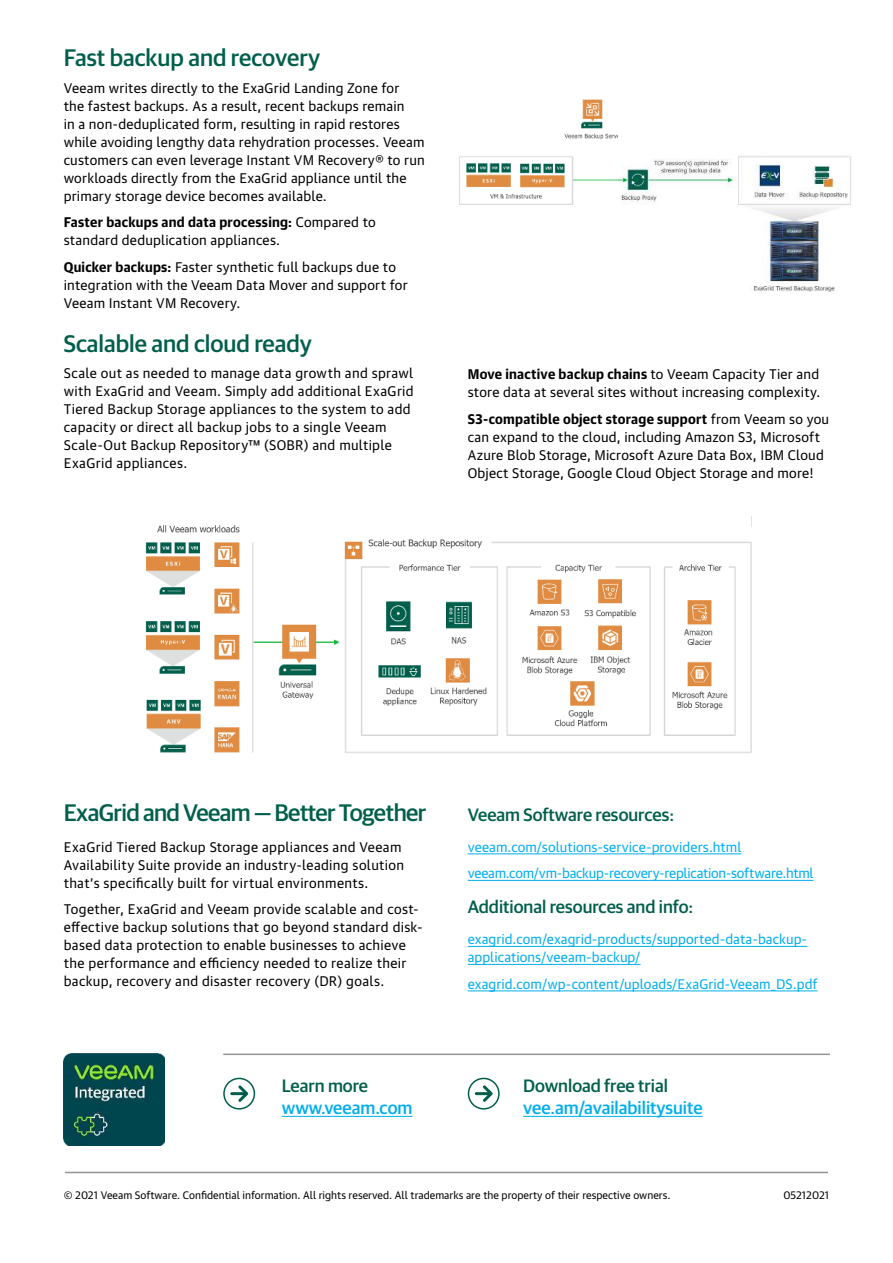
<style>
.page{position:relative;width:893px;height:1263px;background:#fff}
.page>*{position:absolute;margin:0;border:0;box-sizing:border-box;transform-origin:0 0}
.t1{font:500 24px "Guardian Sans Cy";letter-spacing:-.005em;color:#005f4b}
.t2{font:500 24px "Guardian Sans Cy";letter-spacing:-.025em;color:#005f4b}
.t3{font:500 18px "Guardian Sans Cy";color:#005f4b}
.t4{font:500 18px "Guardian Sans Cy";color:#00aeef}
.t5{font:13.5px/18px "Guardian Text Sans Cy";letter-spacing:.02em;color:#000}
.t6{font:13.5px/26.5px "Guardian Text Sans Cy";letter-spacing:.005em;color:#00aeef}
.t7{font:10.5px "Guardian Text Sans Cy";color:#000}
.s1{font-weight:700}
</style>
<div class="page">
<hr style="left:65px;top:1172px;width:763px;height:1px;background:#939598">
<img style="left:617px;top:134px;width:235px;height:158px">
<hr style="left:223px;top:1053px;width:607px;height:2px;background:#939598">
<hr style="left:523px;top:1116px;width:180px;height:1px;background:#00aeef">
<div style="left:468px;top:1078px;width:32px;height:31px;border:2px solid #005f4b;border-radius:50%"></div>
<svg style="left:480px;top:1082px;width:15px;height:23px"></svg>
<hr style="left:476px;top:1092px;width:15px;height:3px;background:#005f4b">
<hr style="left:282px;top:1116px;width:130px;height:1px;background:#00aeef">
<div style="left:223px;top:1078px;width:32px;height:31px;border:2px solid #005f4b;border-radius:50%"></div>
<svg style="left:236px;top:1082px;width:15px;height:23px"></svg>
<hr style="left:232px;top:1092px;width:14px;height:3px;background:#005f4b">
<hr style="left:468px;top:853px;width:273px;height:1px;background:#00aeef">
<hr style="left:468px;top:880px;width:345px;height:1px;background:#00aeef">
<hr style="left:468px;top:946px;width:339px;height:1px;background:#00aeef">
<hr style="left:468px;top:964px;width:173px;height:1px;background:#00aeef">
<hr style="left:468px;top:990px;width:350px;height:1px;background:#00aeef">
<img style="left:459px;top:99px;width:158px;height:106px">
<img style="left:145px;top:517px;width:607px;height:236px">
<div style="left:598px;top:511px;width:152px;height:24px;background:#fff"></div>
<img style="left:64px;top:1053px;width:101px;height:92px">
<h1 class="t1" style="left:64px;top:48px;width:258px">Fast backup and recovery</h1>
<p class="t5" style="left:64px;top:80px;width:362px">Veeam writes directly to the ExaGrid Landing Zone for<br>the fastest backups. As a result, recent backups remain<br>in a non-deduplicated form, resulting in rapid restores while avoiding lengthy data rehydration processes. Veeam customers can even leverage Instant VM Recovery® to run workloads directly from the ExaGrid appliance until the primary storage device becomes available.</p>
<p class="t5" style="left:64px;top:214px;width:313px"><span class="s1">Faster backups and data processing:</span> Compared to standard deduplication appliances.</p>
<p class="t5" style="left:64px;top:259px;width:345px"><span class="s1">Quicker backups:</span> Faster synthetic full backups due to integration with the Veeam Data Mover and support for<br>Veeam Instant VM Recovery.</p>
<h1 class="t1" style="left:64px;top:334px;width:250px">Scalable and cloud ready</h1>
<p class="t5" style="left:64px;top:365px;width:351px">Scale out as needed to manage data growth and sprawl with ExaGrid and Veeam. Simply add additional ExaGrid Tiered Backup Storage appliances to the system to add capacity or direct all backup jobs to a single Veeam Scale-Out Backup Repository™ (SOBR) and multiple ExaGrid appliances.</p>
<p class="t5" style="left:468px;top:366px;width:354px"><span class="s1">Move inactive backup chains</span> to Veeam Capacity Tier and store data at several sites without increasing complexity.</p>
<p class="t5" style="left:468px;top:411px;width:363px"><span class="s1">S3-compatible object storage support</span> from Veeam so you can expand to the cloud, including Amazon S3, Microsoft Azure Blob Storage, Microsoft Azure Data Box, IBM Cloud Object Storage, Google Cloud Object Storage and more!</p>
<h1 class="t2" style="left:64px;top:803px;width:364px">ExaGrid and Veeam — Better Together</h1>
<p class="t5" style="left:64px;top:839px;width:342px">ExaGrid Tiered Backup Storage appliances and Veeam<br>Availability Suite provide an industry-leading solution that’s specifically built for virtual environments.</p>
<p class="t5" style="left:64px;top:901px;width:361px">Together, ExaGrid and Veeam provide scalable and cost&shy;effective backup solutions that go beyond standard disk&shy;based data protection to enable businesses to achieve the performance and efficiency needed to realize their backup, recovery and disaster recovery (DR) goals.</p>
<h2 class="t3" style="left:282px;top:1078px;width:88px">Learn more</h2>
<h2 class="t4" style="left:282px;top:1101px;width:132px">www.veeam.com</h2>
<h2 class="t3" style="left:468px;top:807px;width:208px">Veeam Software resources:</h2>
<p class="t6" style="left:468px;top:834px;width:347px">veeam.com/solutions-service-providers.html veeam.com/vm-backup-recovery-replication-software.html</p>
<h2 class="t3" style="left:468px;top:900px;width:227px">Additional resources and info:</h2>
<p class="t6" style="left:468px;top:931px;width:341px;line-height:18px">exagrid.com/exagrid-products/supported-data-backup&shy;applications/veeam-backup/</p>
<p class="t6" style="left:468px;top:971px;width:351px">exagrid.com/wp-content/uploads/ExaGrid-Veeam_DS.pdf</p>
<h2 class="t3" style="left:523px;top:1078px;width:146px">Download free trial</h2>
<h2 class="t4" style="left:523px;top:1101px;width:181px">vee.am/availabilitysuite</h2>
<p class="t7" style="left:64px;top:1190px;width:608px">© 2021 Veeam Software. Confidential information. All rights reserved. All trademarks are the property of their respective owners.</p>
<p class="t7" style="left:783px;top:1190px;width:47px">05212021</p>
</div>
